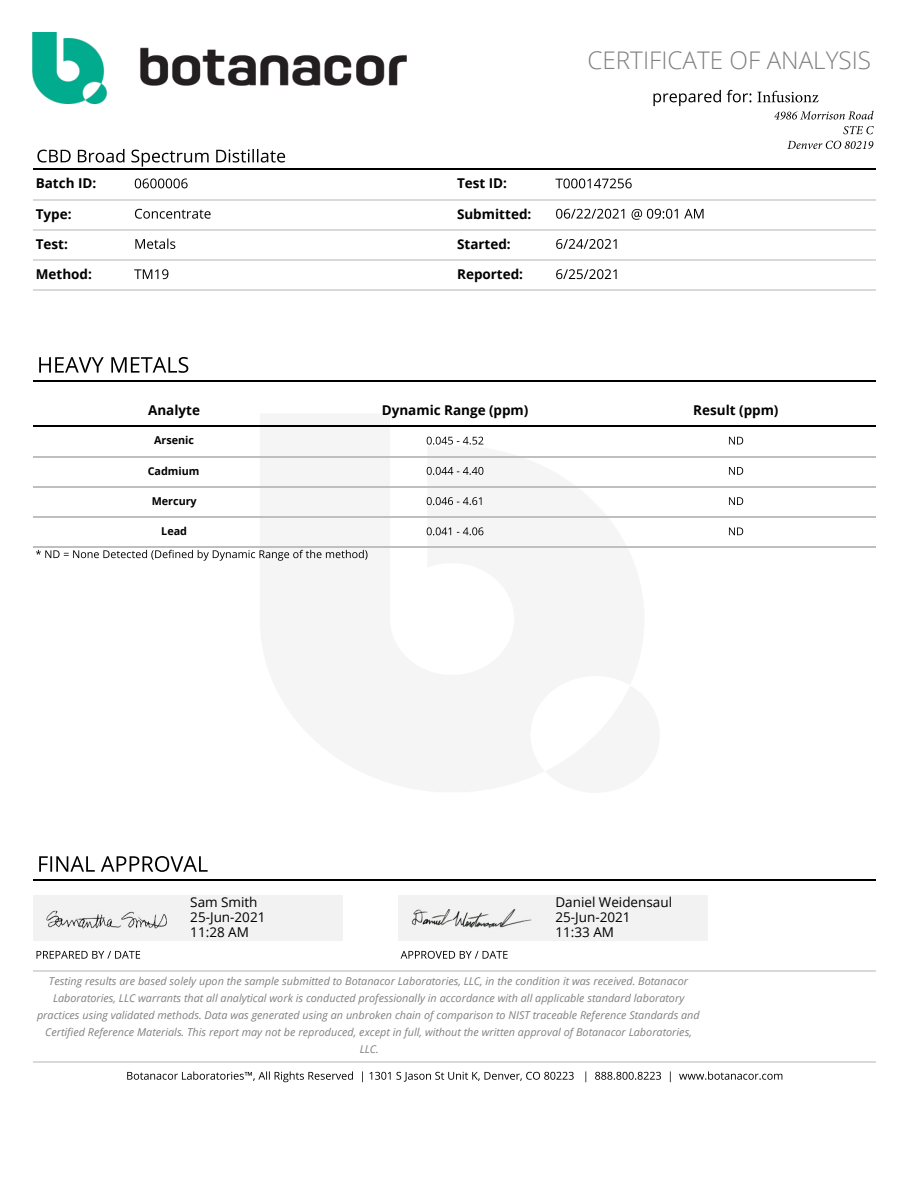
<style>
.page{position:relative;width:918px;height:1188px;background:#fff}
.page>*{position:absolute;margin:0;border:0;box-sizing:border-box;transform-origin:0 0}
.t1{font:300 24.3px "Open Sans";color:#808080}
.t2{font:700 13.5px "Open Sans";letter-spacing:-.005em;color:#000}
.t3{font:13.5px/15.1px "Open Sans";color:#000}
.t4{font:italic 10.8px/17.1px "Open Sans";color:#808080;text-align:center}
.t5{font:700 10.8px "Open Sans";letter-spacing:-.005em;color:#000}
</style>
<div class="page">
<img style="left:256px;top:425px;width:406px;height:133px">
<svg style="left:127px;top:1071px;width:655px;height:11px"></svg>
<svg style="left:37px;top:951px;width:103px;height:8px"></svg>
<svg style="left:401px;top:951px;width:107px;height:8px"></svg>
<svg style="left:36px;top:550px;width:331px;height:11px"></svg>
<svg style="left:39px;top:856px;width:169px;height:16px"></svg>
<svg style="left:427px;top:497px;width:55px;height:8px"></svg>
<svg style="left:729px;top:497px;width:14px;height:8px"></svg>
<svg style="left:427px;top:527px;width:56px;height:8px"></svg>
<svg style="left:729px;top:528px;width:14px;height:7px"></svg>
<svg style="left:427px;top:437px;width:56px;height:8px"></svg>
<svg style="left:729px;top:437px;width:14px;height:7px"></svg>
<svg style="left:427px;top:467px;width:56px;height:8px"></svg>
<svg style="left:729px;top:467px;width:14px;height:8px"></svg>
<svg style="left:135px;top:239px;width:40px;height:10px"></svg>
<svg style="left:556px;top:239px;width:61px;height:10px"></svg>
<svg style="left:134px;top:269px;width:34px;height:10px"></svg>
<svg style="left:556px;top:269px;width:61px;height:10px"></svg>
<svg style="left:39px;top:357px;width:149px;height:16px"></svg>
<svg style="left:135px;top:178px;width:53px;height:10px"></svg>
<svg style="left:556px;top:178px;width:76px;height:10px"></svg>
<svg style="left:135px;top:209px;width:76px;height:10px"></svg>
<svg style="left:556px;top:209px;width:148px;height:11px"></svg>
<svg style="left:654px;top:90px;width:67px;height:16px"></svg>
<svg style="left:727px;top:90px;width:24px;height:12px"></svg>
<svg style="left:757px;top:91px;width:62px;height:11px"></svg>
<svg style="left:37px;top:149px;width:248px;height:18px"></svg>
<svg style="left:774px;top:111px;width:100px;height:9px"></svg>
<svg style="left:843px;top:126px;width:31px;height:8px"></svg>
<svg style="left:787px;top:141px;width:86px;height:8px"></svg>
<hr style="left:33px;top:169px;width:843px;height:1px;background:#000">
<hr style="left:33px;top:199px;width:843px;height:1px;background:#d9d9d9">
<hr style="left:33px;top:229px;width:843px;height:1px;background:#d9d9d9">
<hr style="left:33px;top:259px;width:843px;height:2px;background:#d9d9d9">
<hr style="left:33px;top:290px;width:843px;height:1px;background:#d9d9d9">
<hr style="left:33px;top:380px;width:843px;height:2px;background:#000">
<hr style="left:33px;top:426px;width:843px;height:1px;background:#000">
<hr style="left:33px;top:456px;width:843px;height:1px;background:#bfbfbf">
<hr style="left:33px;top:486px;width:843px;height:2px;background:#bfbfbf">
<hr style="left:33px;top:516px;width:843px;height:2px;background:#bfbfbf">
<hr style="left:33px;top:547px;width:843px;height:1px;background:#bfbfbf">
<hr style="left:33px;top:879px;width:843px;height:2px;background:#000">
<img style="left:32px;top:32px;width:375px;height:72px">
<div style="left:34px;top:895px;width:308px;height:46px;background:#f2f2f2"></div>
<div style="left:398px;top:895px;width:309px;height:46px;background:#f2f2f2"></div>
<hr style="left:33px;top:970px;width:843px;height:1px;background:#d9d9d9">
<hr style="left:33px;top:1061px;width:843px;height:1px;background:#d9d9d9">
<img style="left:46px;top:910px;width:121px;height:19px">
<img style="left:411px;top:909px;width:121px;height:19px">
<p class="t2" style="left:36px;top:174px;width:62px">Batch ID:</p>
<p class="t2" style="left:457px;top:174px;width:52px">Test ID:</p>
<p class="t2" style="left:36px;top:204px;width:37px">Type:</p>
<p class="t2" style="left:457px;top:204px;width:76px">Submitted:</p>
<p class="t2" style="left:36px;top:234px;width:34px">Test:</p>
<p class="t2" style="left:457px;top:234px;width:55px">Started:</p>
<p class="t2" style="left:36px;top:265px;width:58px">Method:</p>
<p class="t2" style="left:457px;top:265px;width:67px">Reported:</p>
<h1 class="t1" style="left:587px;top:44px;width:285px">CERTIFICATE OF ANALYSIS</h1>
<p class="t2" style="left:148px;top:401px;width:54px">Analyte</p>
<p class="t2" style="left:382px;top:401px;width:148px">Dynamic Range (ppm)</p>
<p class="t2" style="left:693px;top:401px;width:87px">Result (ppm)</p>
<p class="t5" style="left:154px;top:433px;width:41px">Arsenic</p>
<p class="t5" style="left:148px;top:463px;width:53px">Cadmium</p>
<p class="t5" style="left:152px;top:493px;width:47px">Mercury</p>
<p class="t5" style="left:161px;top:524px;width:27px">Lead</p>
<p class="t3" style="left:190px;top:894px;width:77px">Sam Smith<br>25-Jun-2021<br>11:28 AM</p>
<p class="t3" style="left:555px;top:894px;width:118px">Daniel Weidensaul<br>25-Jun-2021<br>11:33 AM</p>
<p class="t4" style="left:37px;top:972px;width:664px">Testing results are based solely upon the sample submitted to Botanacor Laboratories, LLC, in the condition it was received. Botanacor Laboratories, LLC warrants that all analytical work is conducted professionally in accordance with all applicable standard laboratory practices using validated methods. Data was generated using an unbroken chain of comparison to NIST traceable Reference Standards and Certified Reference Materials. This report may not be reproduced, except in full, without the written approval of Botanacor Laboratories, LLC.</p>
</div>
